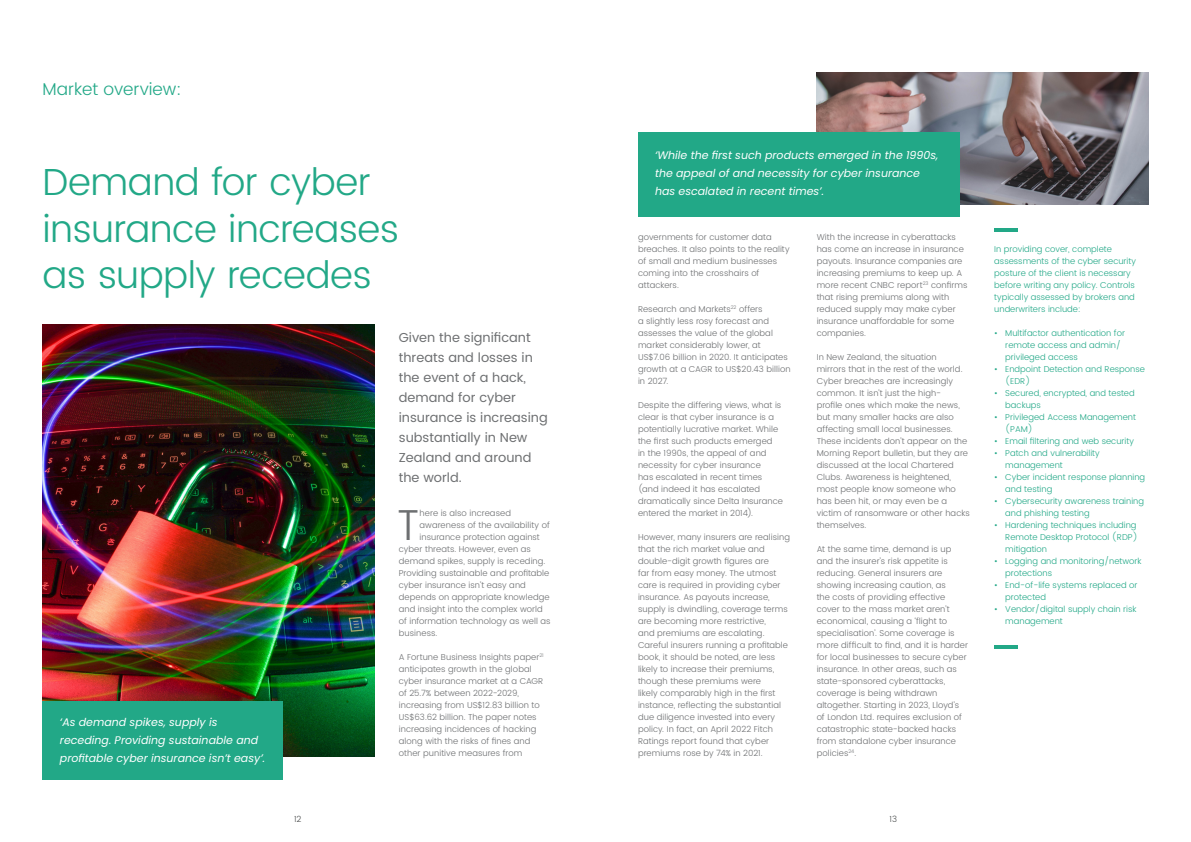
<style>
.page{position:relative;width:1191px;height:842px;background:#fff}
.page>*{position:absolute;margin:0;border:0;box-sizing:border-box;transform-origin:0 0}
.t1{font:300 43.3px "Poppins";color:#6d6f71}
.t2{font:300 37.7px/46.5px "Poppins";letter-spacing:-.015em;color:#22a887}
.t3{font:300 17.1px "Poppins";color:#22a887}
.t4{font:13px/20px "Poppins";color:#6d6f71}
.t5{font:italic 11px/18px "Poppins";color:#fff}
.t6{font:300 8.5px/12px "Poppins";letter-spacing:.01em;color:#6d6f71}
.t7{font:300 8.5px/12px "Poppins";color:#22a887}
.t8{font:300 8.5px "Poppins";color:#484b4b}
</style>
<div class="page">
<img style="left:43px;top:324px;width:332px;height:432px">
<img style="left:816px;top:72px;width:332px;height:132px">
<div style="left:638px;top:132px;width:321px;height:84px;background:#22a887"></div>
<div style="left:43px;top:701px;width:240px;height:79px;background:#22a887"></div>
<hr style="left:994px;top:228px;width:23px;height:4px;background:#22a887">
<hr style="left:994px;top:645px;width:23px;height:3px;background:#22a887">
<h3 class="t3" style="left:43px;top:77px;width:140px">Market overview:</h3>
<h2 class="t2" style="left:43px;top:160px;width:358px">Demand for cyber insurance increases as supply recedes</h2>
<p class="t5" style="left:60px;top:713px;width:207px">‘As demand spikes, supply is receding. Providing sustainable and profitable cyber insurance isn’t easy’.</p>
<h3 class="t4" style="left:399px;top:328px;width:150px">Given the significant threats and losses in the event of a hack, demand for cyber insurance is increasing substantially in New<br>Zealand and around the world.</h3>
<h1 class="t1" style="left:397px;top:494px;width:24px">T</h1>
<p class="t6" style="left:419px;top:507px;width:93px">here is also increased</p>
<p class="t6" style="left:419px;top:519px;width:132px">awareness of the availability of</p>
<p class="t6" style="left:419px;top:531px;width:122px">insurance protection against</p>
<p class="t6" style="left:399px;top:543px;width:134px">cyber threats. However, even as</p>
<p class="t6" style="left:399px;top:555px;width:148px">demand spikes, supply is receding.</p>
<p class="t6" style="left:399px;top:567px;width:152px">Providing sustainable and profitable</p>
<p class="t6" style="left:399px;top:579px;width:129px">cyber insurance isn’t easy and</p>
<p class="t6" style="left:399px;top:591px;width:152px">depends on appropriate knowledge</p>
<p class="t6" style="left:399px;top:603px;width:145px">and insight into the complex world</p>
<p class="t6" style="left:399px;top:615px;width:153px">of information technology as well as</p>
<p class="t6" style="left:399px;top:627px;width:40px">business.</p>
<p class="t6" style="left:399px;top:651px;width:146px">A Fortune Business Insights paper<sup>21 </sup>anticipates growth in the global cyber insurance market at a CAGR of 25.7% between 2022-2029, increasing from US$12.83 billion to<br>US$63.62 billion. The paper notes increasing incidences of hacking along with the risks of fines and other punitive measures from</p>
<p class="t5" style="left:655px;top:146px;width:285px">‘While the first such products emerged in the 1990s, the appeal of and necessity for cyber insurance has escalated in recent times’.</p>
<p class="t6" style="left:638px;top:231px;width:153px">governments for customer data breaches. It also points to the reality of small and medium businesses coming into the crosshairs of attackers.</p>
<p class="t6" style="left:638px;top:303px;width:154px">Research and Markets<sup>22</sup> offers<br>a slightly less rosy forecast and assesses the value of the global market considerably lower, at<br>US$7.06 billion in 2020. It anticipates growth at a CAGR to US$20.43 billion in 2027.</p>
<p class="t6" style="left:638px;top:399px;width:146px">Despite the differing views, what is clear is that cyber insurance is a potentially lucrative market. While the first such products emerged<br>in the 1990s, the appeal of and necessity for cyber insurance<br>has escalated in recent times (and indeed it has escalated dramatically since Delta Insurance entered the market in 2014).</p>
<p class="t6" style="left:638px;top:531px;width:153px">However, many insurers are realising that the rich market value and double-digit growth figures are<br>far from easy money. The utmost care is required in providing cyber insurance. As payouts increase, supply is dwindling, coverage terms are becoming more restrictive,<br>and premiums are escalating.<br>Careful insurers running a profitable book, it should be noted, are less likely to increase their premiums, though these premiums were<br>likely comparably high in the first instance, reflecting the substantial due diligence invested into every policy. In fact, an April 2022 Fitch Ratings report found that cyber premiums rose by 74% in 2021.</p>
<p class="t6" style="left:816px;top:231px;width:152px">With the increase in cyberattacks has come an increase in insurance payouts. Insurance companies are increasing premiums to keep up. A more recent CNBC report<sup>23</sup> confirms that rising premiums along with reduced supply may make cyber insurance unaffordable for some companies.</p>
<p class="t6" style="left:816px;top:351px;width:155px">In New Zealand, the situation<br>mirrors that in the rest of the world.<br>Cyber breaches are increasingly common. It isn’t just the high-<br>profile ones which make the news, but many smaller hacks are also affecting small local businesses.<br>These incidents don’t appear on the<br>Morning Report bulletin, but they are discussed at the local Chartered<br>Clubs. Awareness is heightened, most people know someone who has been hit, or may even be a victim of ransomware or other hacks themselves.</p>
<p class="t6" style="left:816px;top:543px;width:153px">At the same time, demand is up and the insurer’s risk appetite is reducing. General insurers are showing increasing caution, as<br>the costs of providing effective cover to the mass market aren’t economical, causing a ‘flight to specialisation’. Some coverage is more difficult to find, and it is harder for local businesses to secure cyber insurance. In other areas, such as state-sponsored cyberattacks, coverage is being withdrawn altogether. Starting in 2023, Lloyd’s of London Ltd. requires exclusion of catastrophic state-backed hacks from standalone cyber insurance policies<sup>24</sup>.</p>
<p class="t8" style="left:294px;top:813px;width:9px">12</p>
<p class="t8" style="left:889px;top:813px;width:9px">13</p>
<p class="t7" style="left:994px;top:243px;width:143px">In providing cover, complete assessments of the cyber security posture of the client is necessary before writing any policy. Controls typically assessed by brokers and underwriters include:</p>
<p class="t7" style="left:1005px;top:327px;width:121px;text-indent:-11px">• Multifactor authentication for remote access and admin/ privileged access</p>
<p class="t7" style="left:1005px;top:363px;width:141px;text-indent:-11px">• Endpoint Detection and Response (EDR)</p>
<p class="t7" style="left:1005px;top:387px;width:131px;text-indent:-11px">• Secured, encrypted, and tested backups</p>
<p class="t7" style="left:1005px;top:411px;width:132px;text-indent:-11px">• Privileged Access Management (PAM)</p>
<p class="t7" style="left:994px;top:435px;width:141px">• Email filtering and web security</p>
<p class="t7" style="left:1005px;top:447px;width:96px;text-indent:-11px">• Patch and vulnerability management</p>
<p class="t7" style="left:1005px;top:471px;width:141px;text-indent:-11px">• Cyber incident response planning and testing</p>
<p class="t7" style="left:1005px;top:495px;width:140px;text-indent:-11px">• Cybersecurity awareness training and phishing testing</p>
<p class="t7" style="left:1005px;top:519px;width:134px;text-indent:-11px">• Hardening techniques including<br>Remote Desktop Protocol (RDP) mitigation</p>
<p class="t7" style="left:1005px;top:555px;width:138px;text-indent:-11px">• Logging and monitoring/network protections</p>
<p class="t7" style="left:1005px;top:579px;width:134px;text-indent:-11px">• End-of-life systems replaced or protected</p>
<p class="t7" style="left:1005px;top:603px;width:133px;text-indent:-11px">• Vendor/digital supply chain risk management</p>
</div>
